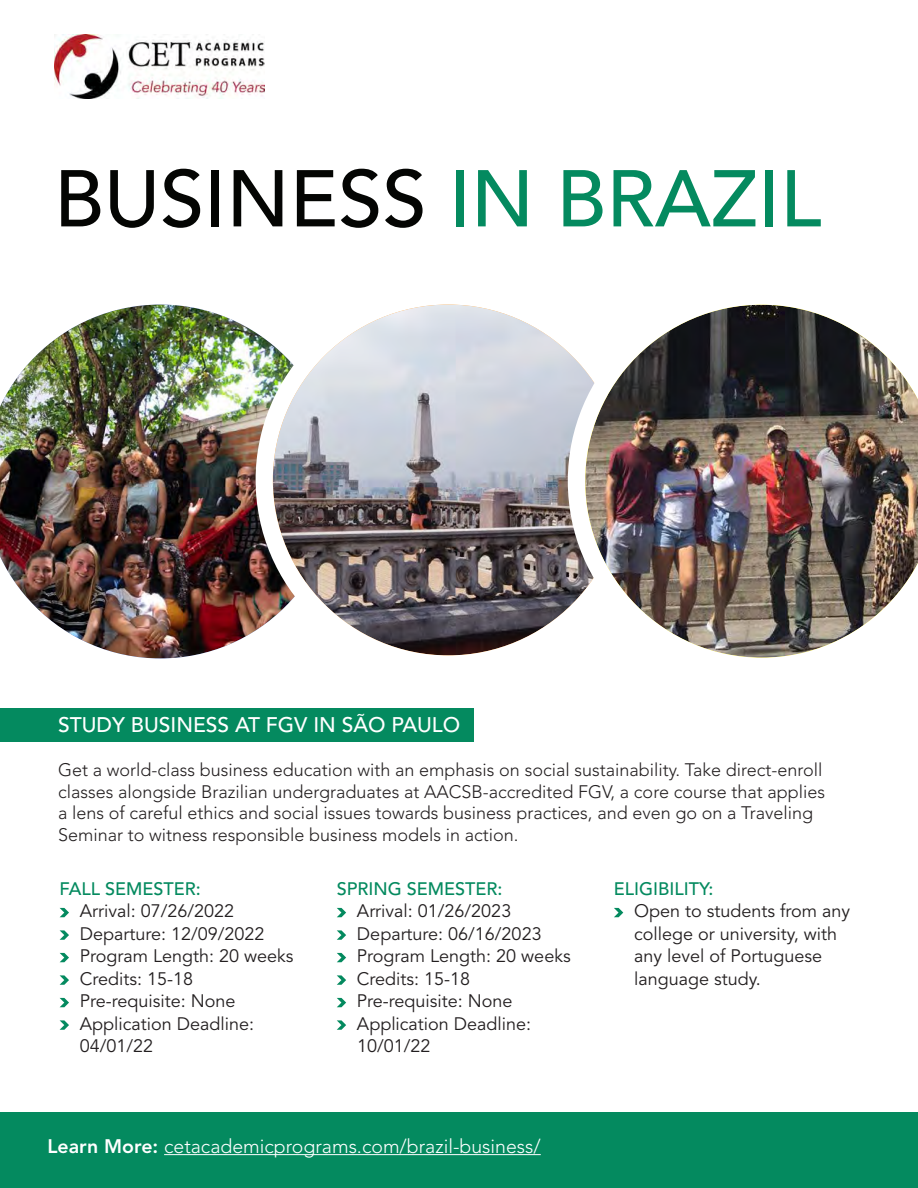
<style>
.page{position:relative;width:918px;height:1188px;background:#fff}
.page>*{position:absolute;margin:0;border:0;box-sizing:border-box;transform-origin:0 0}
.t1{font:500 79.5px "Avenir LT Std";color:#040503}
.t2{font:500 21px "Avenir LT Std";color:#fff}
.t3{font:300 19.5px "Avenir LT Std";color:#fff}
.hanging_indent{font:18px/22.5px "Avenir LT Std";color:#231f20}
.t4{font:300 18px/21.6px "Avenir LT Std";color:#231f20}
.body_text_black{font:500 18px "Avenir LT Std";color:#048a5f}
.s1{color:#048a5f}
.s2{font-weight:800}
</style>
<div class="page">
<img style="left:54px;top:35px;width:211px;height:64px">
<img style="left:0;top:304px;width:295px;height:355px">
<svg style="left:264px;top:296px;width:368px;height:368px"></svg>
<img style="left:273px;top:305px;width:351px;height:350px;border-radius:175px">
<div style="left:256px;top:287px;width:385px;height:386px;border:17px solid #fff;border-radius:50%"></div>
<img style="left:568px;top:304px;width:350px;height:354px">
<div style="left:0;top:708px;width:473px;height:34px;background:#048a5f"></div>
<svg style="left:60px;top:908px;width:9px;height:9px"></svg>
<svg style="left:60px;top:930px;width:9px;height:10px"></svg>
<svg style="left:60px;top:953px;width:9px;height:9px"></svg>
<svg style="left:60px;top:975px;width:9px;height:10px"></svg>
<svg style="left:60px;top:998px;width:9px;height:9px"></svg>
<svg style="left:60px;top:1020px;width:9px;height:10px"></svg>
<svg style="left:337px;top:908px;width:9px;height:9px"></svg>
<svg style="left:337px;top:930px;width:9px;height:10px"></svg>
<svg style="left:337px;top:953px;width:9px;height:9px"></svg>
<svg style="left:337px;top:975px;width:9px;height:10px"></svg>
<svg style="left:337px;top:998px;width:9px;height:9px"></svg>
<svg style="left:337px;top:1020px;width:9px;height:10px"></svg>
<svg style="left:614px;top:908px;width:9px;height:9px"></svg>
<div style="left:0;top:1112px;width:918px;height:76px;background:#048a5f"></div>
<hr style="left:164px;top:1154px;width:377px;height:1px;background:#fff">
<p class="t1" style="left:54px;top:153px;width:769px">BUSINESS <span class="s1">IN BRAZIL</span></p>
<p class="t2" style="left:58px;top:713px;width:404px">STUDY BUSINESS AT FGV IN SÃO PAULO</p>
<p class="t4" style="left:58px;top:759px;width:768px">Get a world-class business education with an emphasis on social sustainability. Take direct-enroll classes alongside Brazilian undergraduates at AACSB-accredited FGV, a core course that applies a lens of careful ethics and social issues towards business practices, and even go on a Traveling Seminar to witness responsible business models in action.</p>
<p class="body_text_black" style="left:60px;top:878px;width:143px">FALL SEMESTER:</p>
<p class="hanging_indent" style="left:80px;top:900px;width:156px">Arrival: 07/26/2022</p>
<p class="hanging_indent" style="left:80px;top:923px;width:186px">Departure: 12/09/2022</p>
<p class="hanging_indent" style="left:80px;top:945px;width:215px">Program Length: 20 weeks</p>
<p class="hanging_indent" style="left:80px;top:968px;width:115px">Credits: 15-18</p>
<p class="hanging_indent" style="left:80px;top:990px;width:157px">Pre-requisite: None</p>
<p class="hanging_indent" style="left:80px;top:1013px;width:176px">Application Deadline:<br>04/01/22</p>
<p class="body_text_black" style="left:337px;top:878px;width:167px">SPRING SEMESTER:</p>
<p class="hanging_indent" style="left:357px;top:900px;width:156px">Arrival: 01/26/2023</p>
<p class="hanging_indent" style="left:357px;top:923px;width:186px">Departure: 06/16/2023</p>
<p class="hanging_indent" style="left:357px;top:945px;width:215px">Program Length: 20 weeks</p>
<p class="hanging_indent" style="left:357px;top:968px;width:115px">Credits: 15-18</p>
<p class="hanging_indent" style="left:357px;top:990px;width:157px">Pre-requisite: None</p>
<p class="hanging_indent" style="left:357px;top:1013px;width:176px">Application Deadline:<br>10/01/22</p>
<p class="body_text_black" style="left:614px;top:878px;width:101px">ELIGIBILITY:</p>
<p class="hanging_indent" style="left:634px;top:900px;width:218px">Open to students from any college or university, with any level of Portuguese language study.</p>
<p class="t3" style="left:48px;top:1135px;width:495px"><span class="s2">Learn More:</span> cetacademicprograms.com/brazil-business/</p>
</div>
